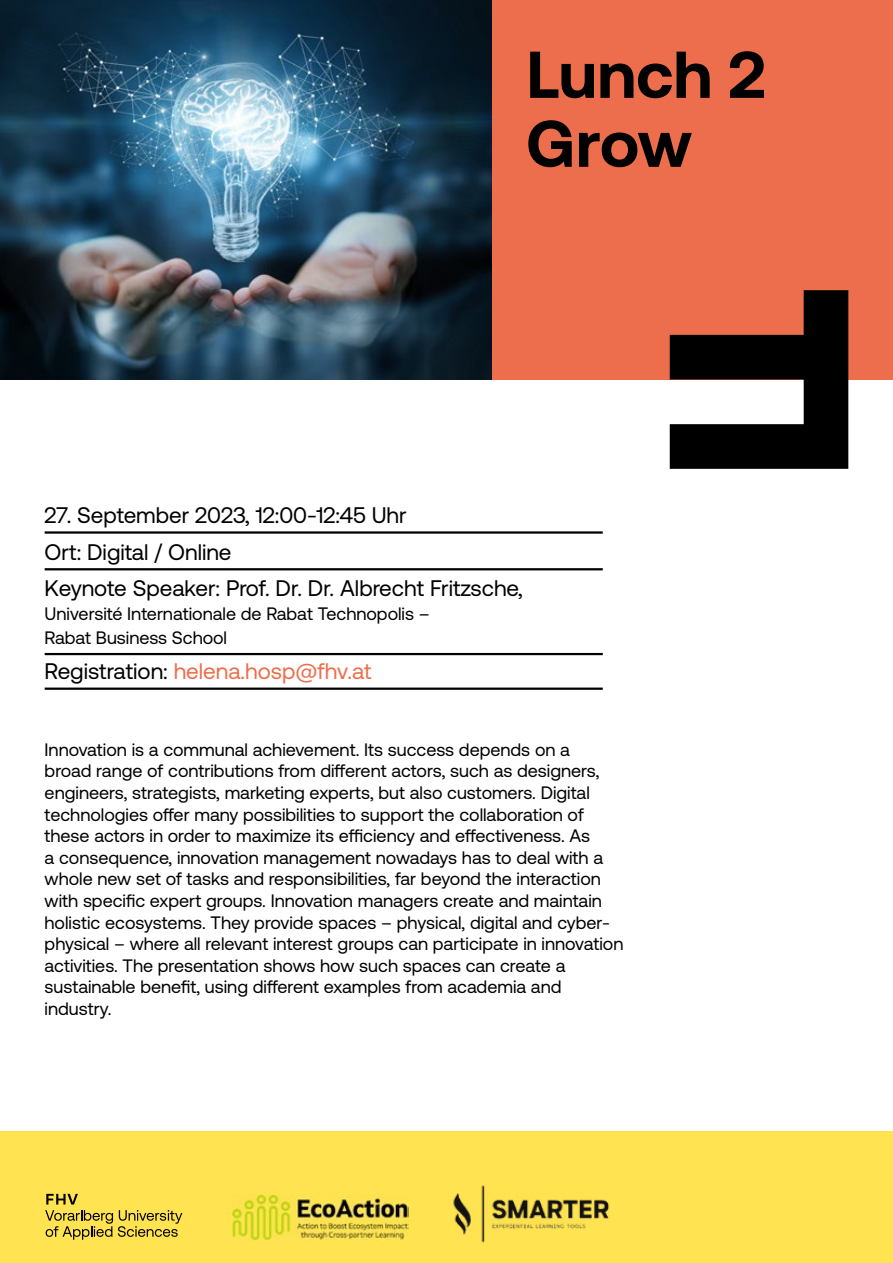
<style>
.page{position:relative;width:893px;height:1263px;background:#fff}
.page>*{position:absolute;margin:0;border:0;box-sizing:border-box;transform-origin:0 0}
.t1{font:700 66px/69px "Aeonik Pro";letter-spacing:-.005em;color:#000}
.t2{font:22.5px/36.8px "Aeonik Pro";color:#000}
.t3{font:22.5px "Aeonik Pro";color:#ed6e4c}
.t4{font:18px/21.6px "Aeonik Pro";color:#000}
.s1{color:#000}
</style>
<div class="page">
<div style="left:0;top:1131px;width:893px;height:132px;background:#ffe351"></div>
<svg style="left:46px;top:1194px;width:32px;height:10px"></svg>
<svg style="left:45px;top:1210px;width:137px;height:30px"></svg>
<div style="left:491px;top:0;width:402px;height:379px;background:#ed6e4c"></div>
<img style="left:0;top:0;width:491px;height:379px">
<svg style="left:670px;top:290px;width:178px;height:179px"></svg>
<hr style="left:45px;top:531px;width:558px;height:3px;background:#000">
<hr style="left:45px;top:568px;width:558px;height:2px;background:#000">
<hr style="left:45px;top:653px;width:558px;height:2px;background:#000">
<hr style="left:45px;top:687px;width:558px;height:3px;background:#000">
<img style="left:232px;top:1194px;width:176px;height:47px">
<img style="left:453px;top:1185px;width:157px;height:58px">
<h1 class="t1" style="left:526px;top:40px;width:241px">Lunch 2<br>Grow</h1>
<p class="t2" style="left:45px;top:497px;width:480px">27. September 2023, 12:00-12:45 Uhr<br>Ort: Digital / Online<br>Keynote Speaker: Prof. Dr. Dr. Albrecht Fritzsche,</p>
<p class="t4" style="left:45px;top:602px;width:387px;line-height:24px">Université Internationale de Rabat Technopolis –<br>Rabat Business School</p>
<p class="t3" style="left:45px;top:659px;width:329px"><span class="s1">Registration:</span> helena.hosp@fhv.at</p>
<p class="t4" style="left:45px;top:739px;width:580px">Innovation is a communal achievement. Its success depends on a<br>broad range of contributions from different actors, such as designers, engineers, strategists, marketing experts, but also customers. Digital technologies offer many possibilities to support the collaboration of these actors in order to maximize its efficiency and effectiveness. As<br>a consequence, innovation management nowadays has to deal with a whole new set of tasks and responsibilities, far beyond the interaction with specific expert groups. Innovation managers create and maintain holistic ecosystems. They provide spaces – physical, digital and cyber&shy;physical – where all relevant interest groups can participate in innovation activities. The presentation shows how such spaces can create a sustainable benefit, using different examples from academia and industry.</p>
</div>
